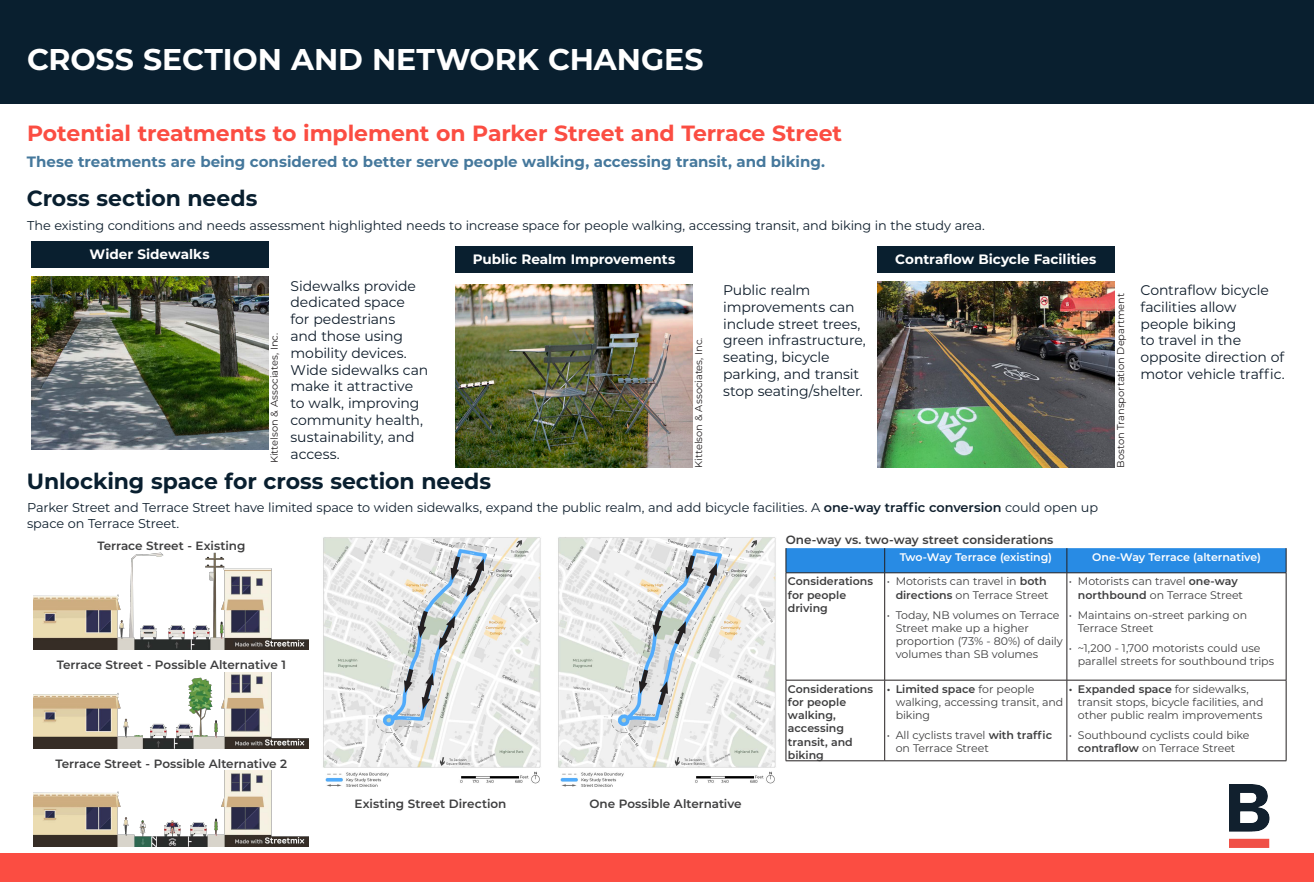
<style>
.page{position:relative;width:1314px;height:882px;background:#fff}
.page>*{position:absolute;margin:0;border:0;box-sizing:border-box;transform-origin:0 0}
.t1{font:700 30px "Montserrat";letter-spacing:-.005em;color:#fff}
.t2{font:700 22px "Montserrat";letter-spacing:-.005em;color:#fb4d42}
.dk_blue_caption{font:700 22px "Montserrat";letter-spacing:-.005em;color:#091f2f}
.t3{font:700 15px "Montserrat";color:#45789c}
.t4{font:14px/16.8px "Montserrat";letter-spacing:-.01em;color:#0e1c2a}
.t5{font:700 13.6px "Montserrat";letter-spacing:-.005em;color:#fff}
.dk_blue_caption-2{font:12.85px/15.4px "Montserrat";letter-spacing:-.01em;color:#0f1f2d}
.t6{font:600 12px "Montserrat";color:#3e3e3f}
.t7{font:11px/13.2px "Montserrat";letter-spacing:-.01em;color:#3e3e3f}
.t8{font:600 11px/13.2px "Montserrat";color:#3e3e3f}
.t9{font:600 11px "Montserrat";letter-spacing:-.005em;color:#fff}
.photo_credit{font:9.9px "Montserrat";letter-spacing:-.005em;color:#231f20}
.s1{font-weight:600}
</style>
<div class="page">
<div style="left:0;top:0;width:1314px;height:103px;background:#091f2f"></div>
<div style="left:0;top:854px;width:1314px;height:28px;background:#fb4d42"></div>
<img style="left:31px;top:277px;width:237px;height:173px">
<div style="left:31px;top:241px;width:237px;height:27px;background:#091f2f"></div>
<img style="left:455px;top:284px;width:238px;height:184px">
<div style="left:455px;top:246px;width:238px;height:27px;background:#091f2f"></div>
<img style="left:877px;top:281px;width:237px;height:187px">
<div style="left:877px;top:246px;width:237px;height:27px;background:#091f2f"></div>
<img style="left:1229px;top:785px;width:41px;height:62px">
<img style="left:34px;top:552px;width:275px;height:98px">
<img style="left:34px;top:672px;width:275px;height:76px">
<img style="left:34px;top:771px;width:275px;height:76px">
<img style="left:323px;top:537px;width:218px;height:250px">
<img style="left:558px;top:537px;width:218px;height:250px">
<svg style="left:683px;top:551px;width:37px;height:40px"></svg>
<svg style="left:651px;top:605px;width:38px;height:44px;background:#b2bcbe"></svg>
<svg style="left:637px;top:665px;width:33px;height:45px"></svg>
<svg style="left:448px;top:552px;width:39px;height:45px;background:#b2b8bf"></svg>
<svg style="left:416px;top:606px;width:42px;height:44px;background:#b1b9bb"></svg>
<svg style="left:402px;top:664px;width:34px;height:46px;background:#b2bac2"></svg>
<svg style="left:786px;top:548px;width:501px;height:25px;background:#2988de"></svg>
<hr style="left:786px;top:573px;width:99px;height:1px;background:#231f20">
<hr style="left:786px;top:573px;width:1px;height:107px;background:#231f20">
<hr style="left:885px;top:573px;width:182px;height:1px;background:#231f20">
<hr style="left:884px;top:573px;width:1px;height:107px;background:#231f20">
<hr style="left:1067px;top:573px;width:219px;height:1px;background:#231f20">
<hr style="left:1067px;top:573px;width:1px;height:107px;background:#231f20">
<hr style="left:1286px;top:573px;width:1px;height:107px;background:#231f20">
<hr style="left:786px;top:680px;width:99px;height:1px;background:#231f20">
<hr style="left:786px;top:680px;width:1px;height:81px;background:#231f20">
<hr style="left:885px;top:680px;width:182px;height:1px;background:#231f20">
<hr style="left:884px;top:680px;width:1px;height:81px;background:#231f20">
<hr style="left:1067px;top:680px;width:219px;height:1px;background:#231f20">
<hr style="left:1067px;top:680px;width:1px;height:81px;background:#231f20">
<hr style="left:1286px;top:680px;width:1px;height:81px;background:#231f20">
<hr style="left:786px;top:761px;width:99px;height:1px;background:#231f20">
<hr style="left:885px;top:761px;width:182px;height:1px;background:#231f20">
<hr style="left:1067px;top:761px;width:219px;height:1px;background:#231f20">
<p class="t1" style="left:27px;top:37px;width:678px">CROSS SECTION AND NETWORK CHANGES</p>
<p class="t2" style="left:27px;top:118px;width:817px">Potential treatments to implement on Parker Street and Terrace Street</p>
<p class="t3" style="left:27px;top:151px;width:800px">These treatments are being considered to better serve people walking, accessing transit, and biking.</p>
<p class="dk_blue_caption" style="left:27px;top:183px;width:232px">Cross section needs</p>
<p class="dk_blue_caption-2" style="left:27px;top:217px;width:960px">The existing conditions and needs assessment highlighted needs to increase space for people walking, accessing transit, and biking in the study area.</p>
<p class="t5" style="left:90px;top:245px;width:121px">Wider Sidewalks</p>
<p class="t5" style="left:473px;top:249px;width:204px">Public Realm Improvements</p>
<p class="t5" style="left:895px;top:249px;width:203px">Contraflow Bicycle Facilities</p>
<p class="photo_credit" style="left:267px;top:463px;width:132px;rotate:-90deg">Kittelson &amp; Associates, Inc.</p>
<p class="t4" style="left:291px;top:277px;width:139px">Sidewalks provide dedicated space<br>for pedestrians<br>and those using mobility devices.<br>Wide sidewalks can make it attractive to walk, improving community health, sustainability, and access.</p>
<p class="photo_credit" style="left:692px;top:468px;width:132px;rotate:-90deg">Kittelson &amp; Associates, Inc.</p>
<p class="t4" style="left:723px;top:281px;width:144px">Public realm improvements can include street trees, green infrastructure, seating, bicycle parking, and transit stop seating/shelter.</p>
<p class="photo_credit" style="left:1114px;top:468px;width:176px;rotate:-90deg">Boston Transportation Department</p>
<p class="dk_blue_caption" style="left:27px;top:465px;width:466px">Unlocking space for cross section needs</p>
<p class="dk_blue_caption-2" style="left:27px;top:500px;width:1073px">Parker Street and Terrace Street have limited space to widen sidewalks, expand the public realm, and add bicycle facilities. A <span class="s1">one-way traffic conversion</span> could open up space on Terrace Street.</p>
<p class="t4" style="left:1140px;top:281px;width:146px">Contraflow bicycle facilities allow people biking<br>to travel in the opposite direction of motor vehicle traffic.</p>
<p class="t6" style="left:97px;top:538px;width:149px">Terrace Street - Existing</p>
<p class="t6" style="left:57px;top:656px;width:231px">Terrace Street - Possible Alternative 1</p>
<p class="t6" style="left:56px;top:755px;width:233px">Terrace Street - Possible Alternative 2</p>
<p class="t6" style="left:354px;top:795px;width:153px">Existing Street Direction</p>
<p class="t6" style="left:589px;top:795px;width:154px">One Possible Alternative</p>
<p class="t6" style="left:786px;top:531px;width:269px">One-way vs. two-way street considerations</p>
<p class="t9" style="left:900px;top:549px;width:154px">Two-Way Terrace (existing)</p>
<p class="t9" style="left:1092px;top:549px;width:170px">One-Way Terrace (alternative)</p>
<p class="t8" style="left:788px;top:574px;width:87px">Considerations for people driving</p>
<p class="t7" style="left:887px;top:575px;width:164px;text-align:right">• Motorists can travel in <span class="s1">both directions</span> on Terrace Street</p>
<p class="t7" style="left:896px;top:608px;width:169px;text-indent:-9px">• Today, NB volumes on Terrace<br>Street make up a higher proportion (73% - 80%) of daily volumes than SB volumes</p>
<p class="t7" style="left:1078px;top:575px;width:167px;text-indent:-9px">• Motorists can travel <span class="s1">one-way northbound</span> on Terrace Street</p>
<p class="t7" style="left:1078px;top:608px;width:171px;text-indent:-9px">• Maintains on-street parking on<br>Terrace Street</p>
<p class="t7" style="left:1078px;top:641px;width:198px;text-indent:-9px">• ~1,200 - 1,700 motorists could use parallel streets for southbound trips</p>
<p class="t8" style="left:788px;top:682px;width:87px">Considerations for people walking, accessing transit, and biking</p>
<p class="t7" style="left:896px;top:682px;width:169px;text-indent:-9px"><span class="s1">• Limited space</span> for people walking, accessing transit, and biking</p>
<p class="t7" style="left:1078px;top:682px;width:187px;text-indent:-9px"><span class="s1">• Expanded space</span> for sidewalks, transit stops, bicycle facilities, and other public realm improvements</p>
<p class="t7" style="left:1069px;top:728px;width:182px;text-align:center">• Southbound cyclists could bike <span class="s1">contraflow</span> on Terrace Street</p>
<p class="t7" style="left:896px;top:728px;width:158px;text-indent:-9px">• All cyclists travel <span class="s1">with traffic </span>on Terrace Street</p>
</div>
